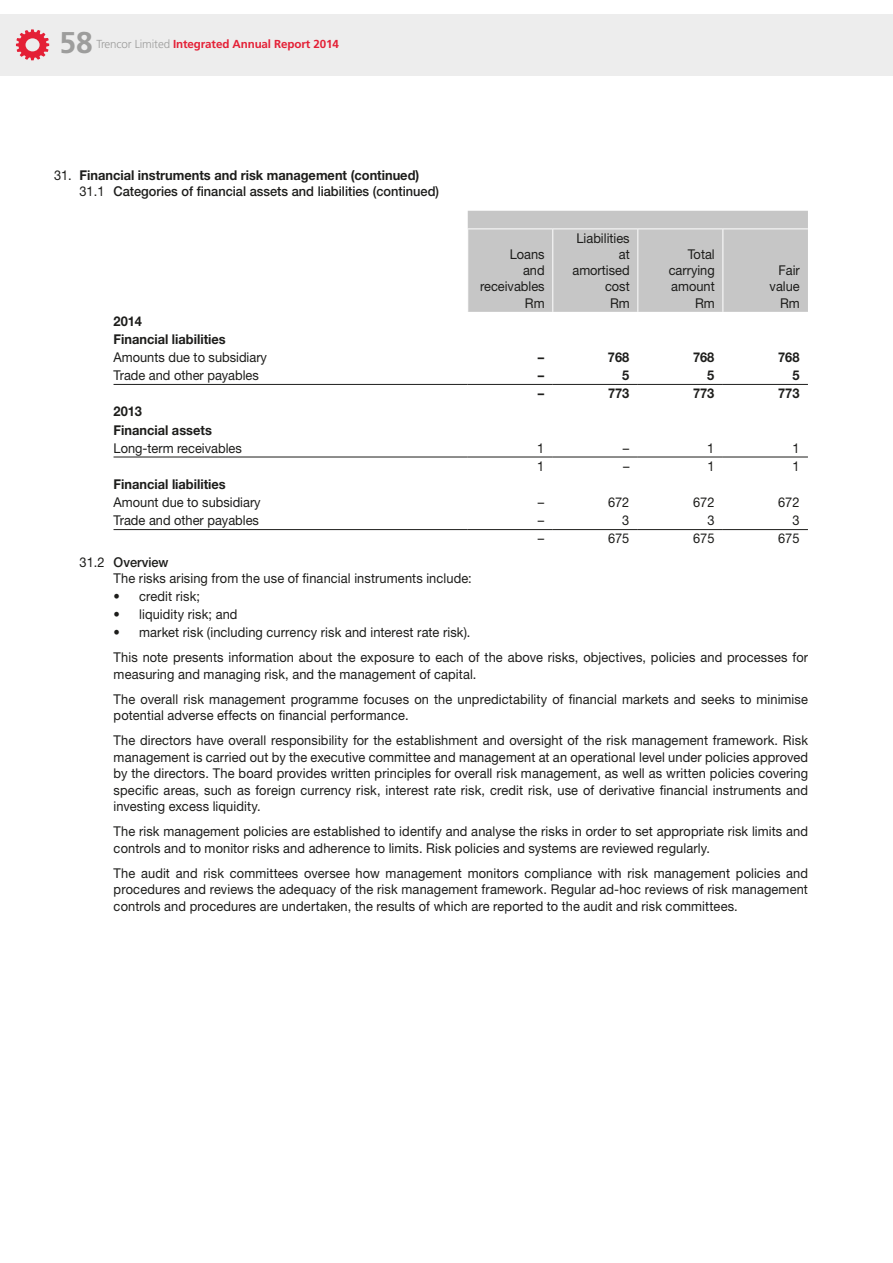
<style>
.page{position:relative;width:893px;height:1263px;background:#fff}
.page>*{position:absolute;margin:0;border:0;box-sizing:border-box;transform-origin:0 0}
.t1{font:700 30px "Frutiger LT Std";color:#9d9d9c}
.t2{font:13.5px/16.2px "Helvetica Neue LT Std";letter-spacing:.01em;color:#1d1d1b;scale:.95 1}
.t3{font:500 13.5px/16.5px "Helvetica Neue LT Std";color:#1d1d1b;scale:.95 1}
.t4{font:700 13.5px/18.1px "Helvetica Neue LT Std";color:#1d1d1b;scale:.95 1}
.t5{font:700 11.55px "Frutiger LT Std";letter-spacing:-.01em;color:#e42036}
.s1{font-weight:300;color:#9d9d9c}
.s2{font-weight:400}
.s3{font-weight:700}
.s4{font-weight:500}
</style>
<div class="page">
<div style="left:0;top:14px;width:893px;height:62px;background:#ededed"></div>
<svg style="left:16px;top:29px;width:33px;height:31px"></svg>
<div style="left:468px;top:211px;width:340px;height:101px;background:#c6c6c6"></div>
<hr style="left:114px;top:384px;width:354px;height:1px;background:#1d1d1b">
<hr style="left:468px;top:384px;width:85px;height:1px;background:#1d1d1b">
<hr style="left:553px;top:384px;width:85px;height:1px;background:#1d1d1b">
<hr style="left:638px;top:384px;width:85px;height:1px;background:#1d1d1b">
<hr style="left:723px;top:384px;width:85px;height:1px;background:#1d1d1b">
<hr style="left:114px;top:457px;width:354px;height:1px;background:#1d1d1b">
<hr style="left:468px;top:457px;width:85px;height:1px;background:#1d1d1b">
<hr style="left:553px;top:457px;width:85px;height:1px;background:#1d1d1b">
<hr style="left:638px;top:457px;width:85px;height:1px;background:#1d1d1b">
<hr style="left:723px;top:457px;width:85px;height:1px;background:#1d1d1b">
<hr style="left:114px;top:529px;width:354px;height:1px;background:#1d1d1b">
<hr style="left:468px;top:529px;width:85px;height:1px;background:#1d1d1b">
<hr style="left:553px;top:529px;width:85px;height:1px;background:#1d1d1b">
<hr style="left:638px;top:529px;width:85px;height:1px;background:#1d1d1b">
<hr style="left:723px;top:529px;width:85px;height:1px;background:#1d1d1b">
<hr style="left:467px;top:228px;width:86px;height:1px;background:#fff">
<hr style="left:553px;top:228px;width:85px;height:1px;background:#fff">
<hr style="left:552px;top:229px;width:1px;height:83px;background:#fff">
<hr style="left:638px;top:228px;width:85px;height:1px;background:#fff">
<hr style="left:637px;top:229px;width:1px;height:83px;background:#fff">
<hr style="left:723px;top:228px;width:85px;height:1px;background:#fff">
<hr style="left:722px;top:229px;width:1px;height:83px;background:#fff">
<h1 class="t1" style="left:60px;top:25px;width:35px">58</h1>
<p class="t5" style="left:96px;top:38px;width:244px"><span class="s1">Trencor Limited</span> Integrated Annual Report 2014</p>
<p class="t3" style="left:80px;top:167px;width:380px;text-indent:-26px"><span class="s2">31.</span> <span class="s3">Financial instruments and risk management (continued)<br></span><span class="s2">31.1</span> Categories of financial assets and liabilities (continued)</p>
<p class="t2" style="left:480px;top:246px;width:69px;text-align:right">Loans<br>and receivables<br>Rm</p>
<p class="t2" style="left:572px;top:230px;width:62px;text-align:right">Liabilities at amortised cost<br>Rm</p>
<p class="t2" style="left:669px;top:246px;width:50px;text-align:right">Total carrying amount<br>Rm</p>
<p class="t2" style="left:770px;top:262px;width:33px;text-align:right">Fair value<br>Rm</p>
<p class="t4" style="left:114px;top:312px;width:120px">2014<br>Financial liabilities</p>
<p class="t2" style="left:114px;top:349px;width:163px">Amounts due to subsidiary</p>
<p class="t4" style="left:538px;top:348px;width:8px">–</p>
<p class="t4" style="left:608px;top:348px;width:24px">768</p>
<p class="t4" style="left:693px;top:348px;width:24px">768</p>
<p class="t4" style="left:778px;top:348px;width:24px">768</p>
<p class="t2" style="left:114px;top:367px;width:155px">Trade and other payables</p>
<p class="t4" style="left:538px;top:366px;width:8px">–</p>
<p class="t4" style="left:622px;top:366px;width:9px">5</p>
<p class="t4" style="left:707px;top:366px;width:9px">5</p>
<p class="t4" style="left:792px;top:366px;width:9px">5</p>
<p class="t4" style="left:538px;top:384px;width:8px">–</p>
<p class="t4" style="left:608px;top:384px;width:24px">773</p>
<p class="t4" style="left:693px;top:384px;width:24px">773</p>
<p class="t4" style="left:778px;top:384px;width:24px">773</p>
<p class="t4" style="left:114px;top:402px;width:105px">2013<br>Financial assets</p>
<p class="t2" style="left:114px;top:440px;width:137px">Long-term receivables</p>
<p class="t2" style="left:537px;top:440px;width:9px">1</p>
<p class="t2" style="left:623px;top:440px;width:8px">–</p>
<p class="t2" style="left:707px;top:440px;width:9px">1</p>
<p class="t2" style="left:792px;top:440px;width:9px">1</p>
<p class="t2" style="left:537px;top:458px;width:9px">1</p>
<p class="t2" style="left:623px;top:458px;width:8px">–</p>
<p class="t2" style="left:707px;top:458px;width:9px">1</p>
<p class="t2" style="left:792px;top:458px;width:9px">1</p>
<p class="t4" style="left:114px;top:475px;width:120px">Financial liabilities</p>
<p class="t2" style="left:114px;top:494px;width:156px">Amount due to subsidiary</p>
<p class="t2" style="left:538px;top:494px;width:8px">–</p>
<p class="t2" style="left:608px;top:494px;width:24px">672</p>
<p class="t2" style="left:693px;top:494px;width:24px">672</p>
<p class="t2" style="left:778px;top:494px;width:24px">672</p>
<p class="t2" style="left:114px;top:512px;width:155px">Trade and other payables</p>
<p class="t2" style="left:538px;top:512px;width:8px">–</p>
<p class="t2" style="left:622px;top:512px;width:9px">3</p>
<p class="t2" style="left:707px;top:512px;width:9px">3</p>
<p class="t2" style="left:792px;top:512px;width:9px">3</p>
<p class="t2" style="left:538px;top:530px;width:8px">–</p>
<p class="t2" style="left:608px;top:530px;width:24px">675</p>
<p class="t2" style="left:693px;top:530px;width:24px">675</p>
<p class="t2" style="left:778px;top:530px;width:24px">675</p>
<p class="t2" style="left:114px;top:553px;width:378px;text-indent:-34px">31.2 <span class="s4">Overview<br></span>The risks arising from the use of financial instruments include:</p>
<p class="t2" style="left:114px;top:588px;width:93px">• credit risk;</p>
<p class="t2" style="left:114px;top:606px;width:132px">• liquidity risk; and</p>
<p class="t2" style="left:114px;top:620px;width:732px;line-height:25px">• market risk (including currency risk and interest rate risk).<br>This note presents information about the exposure to each of the above risks, objectives, policies and processes for</p>
<p class="t2" style="left:114px;top:661px;width:732px;line-height:25px">measuring and managing risk, and the management of capital.<br>The overall risk management programme focuses on the unpredictability of financial markets and seeks to minimise</p>
<p class="t2" style="left:114px;top:703px;width:732px;line-height:25px">potential adverse effects on financial performance.<br>The directors have overall responsibility for the establishment and oversight of the risk management framework. Risk</p>
<p class="t2" style="left:114px;top:748px;width:732px;text-align:justify">management is carried out by the executive committee and management at an operational level under policies approved by the directors. The board provides written principles for overall risk management, as well as written policies covering specific areas, such as foreign currency risk, interest rate risk, credit risk, use of derivative financial instruments and investing excess liquidity.</p>
<p class="t2" style="left:114px;top:823px;width:732px">The risk management policies are established to identify and analyse the risks in order to set appropriate risk limits and controls and to monitor risks and adherence to limits. Risk policies and systems are reviewed regularly.</p>
<p class="t2" style="left:114px;top:864px;width:732px;text-align:justify">The audit and risk committees oversee how management monitors compliance with risk management policies and procedures and reviews the adequacy of the risk management framework. Regular ad-hoc reviews of risk management controls and procedures are undertaken, the results of which are reported to the audit and risk committees.</p>
</div>
